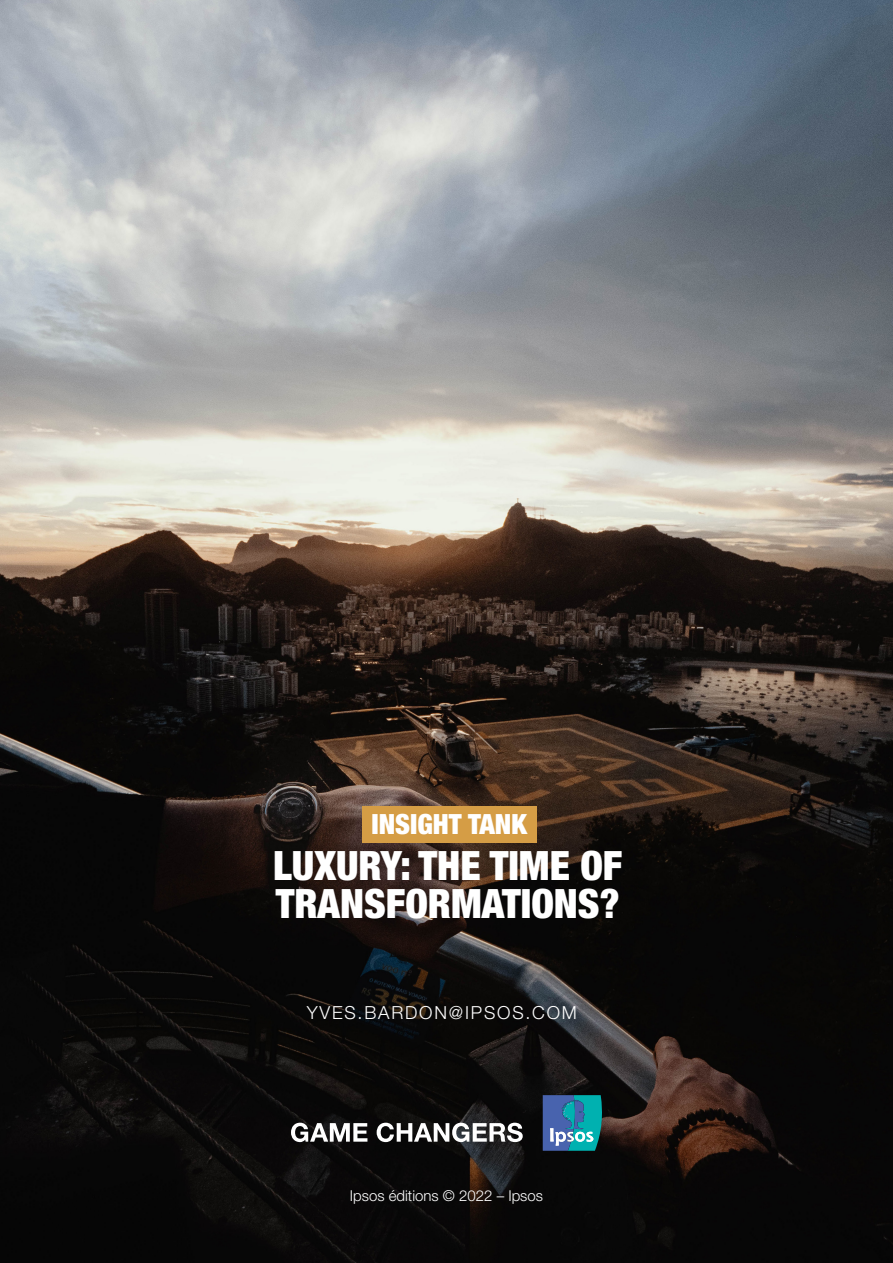
<style>
.page{position:relative;width:893px;height:1263px;background:#fff}
.page>*{position:absolute;margin:0;border:0;box-sizing:border-box;transform-origin:0 0}
.t1{font:900 condensed 40.5px/37.5px "Helvetica Neue LT Std";color:#fff}
.t2{font:900 condensed 27.9px "Helvetica Neue LT Std";color:#fff}
.t3{font:300 18px "Helvetica Neue";letter-spacing:.1em;color:#fff}
.t4{font:300 15px "Helvetica Neue";color:#fff}
</style>
<div class="page">
<img style="left:0;top:0;width:893px;height:1263px">
<svg style="left:543px;top:1095px;width:60px;height:56px;background:#368aab"></svg>
<svg style="left:291px;top:1123px;width:232px;height:19px"></svg>
<div style="left:363px;top:806px;width:174px;height:36px;background:#d59d45"></div>
<p class="t2" style="left:371px;top:807px;width:157px">INSIGHT TANK</p>
<p class="t1" style="left:273px;top:847px;width:351px">LUXURY: THE TIME OF<br>TRANSFORMATIONS?</p>
<p class="t3" style="left:307px;top:998px;width:272px">YVES.BARDON@IPSOS.COM</p>
<p class="t4" style="left:350px;top:1183px;width:195px">Ipsos éditions © 2022 – Ipsos</p>
</div>
